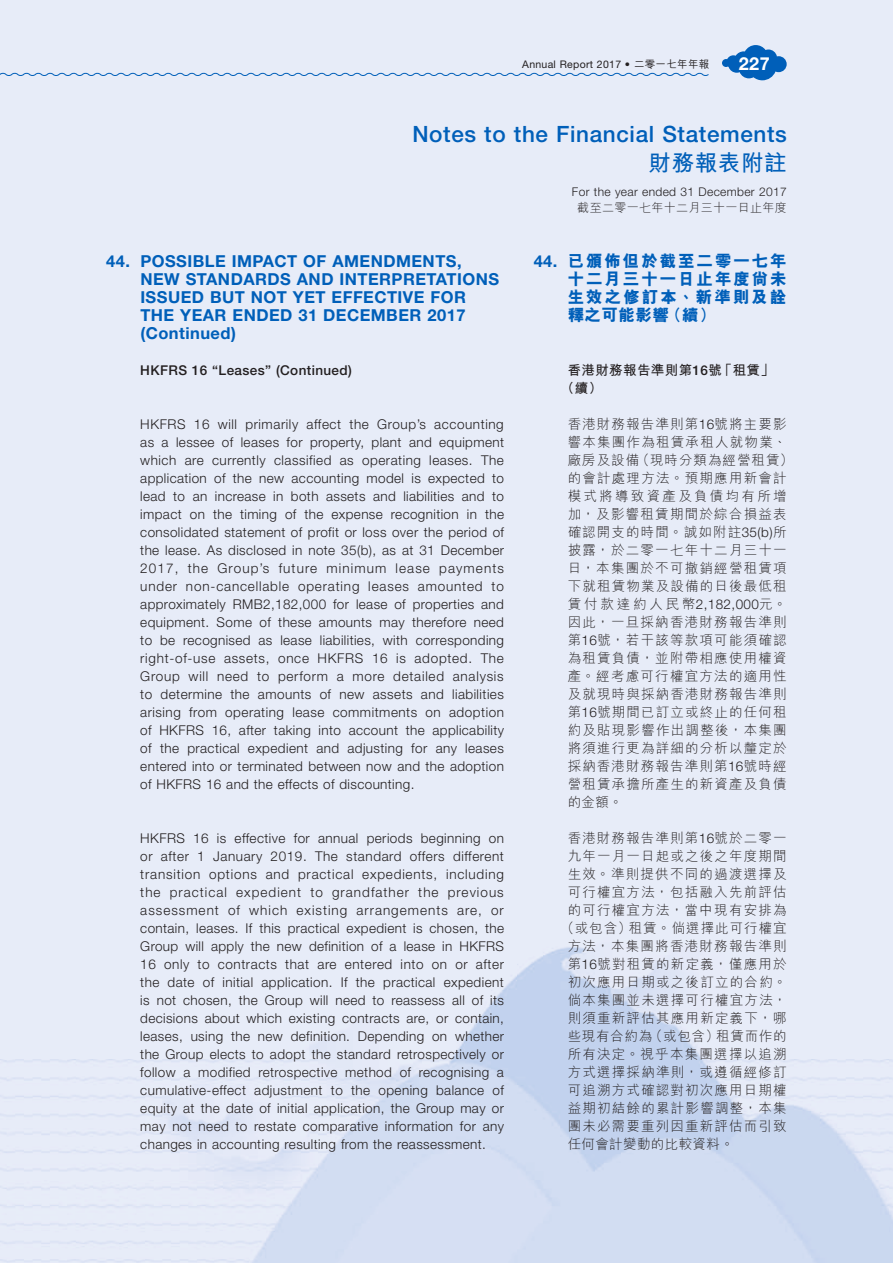
<style>
.page{position:relative;width:893px;height:1263px;background:#fff}
.page>*{position:absolute;margin:0;border:0;box-sizing:border-box;transform-origin:0 0}
.t1{font:500 22.5px "Helvetica Neue LT Std";letter-spacing:.03em;color:#005fb9}
.t2{font:700 22.5px "M Hei HK";letter-spacing:.03em;color:#005fb9}
.t3{font:700 18px "Helvetica Neue LT Std";color:#fff}
.t4{font:700 16.5px/18px "Helvetica Neue LT Std";letter-spacing:.03em;color:#005fb9}
.t5{font:800 16.5px/18px "M Hei HK";letter-spacing:.115em;color:#005fb9;text-align:justify}
.t6{font:300 13.5px/18px "Helvetica Neue LT Std";letter-spacing:.03em;color:#231f20;text-align:justify}
.t7{font:300 13.5px/18px "M Hei HK";letter-spacing:.09em;color:#231f20}
.t8{font:500 13.5px "Helvetica Neue LT Std";letter-spacing:.03em;color:#231f20}
.t9{font:700 13.5px/18px "M Hei HK";letter-spacing:.03em;color:#231f20}
.t10{font:300 13.5px "M Hei HK";letter-spacing:.055em;color:#231f20}
.t11{font:300 13.5px "M Hei HK";letter-spacing:.03em;color:#231f20}
.t12{font:300 12px "Helvetica Neue LT Std";letter-spacing:.03em;color:#231f20}
.t13{font:300 12px "M Hei HK";letter-spacing:.03em;color:#231f20}
.t14{font:10.5px "Helvetica Neue LT Std";letter-spacing:.03em;color:#231f20}
.s1{font-family:"M Hei HK";font-weight:500}
.s2{font-family:"Helvetica Neue LT Std";font-weight:700}
.s3{font-family:"Helvetica Neue LT Std";font-weight:500}
.s4{font-family:"Helvetica Neue LT Std"}
</style>
<div class="page">
<svg style="left:722px;top:45px;width:65px;height:35px;background:#5593d0"></svg>
<svg style="left:0;top:72px;width:710px;height:5px;background:#b4cce9"></svg>
<p class="t14" style="left:522px;top:58px;width:189px">Annual Report 2017 • <span class="s1">二零一七年年報</span></p>
<h2 class="t3" style="left:739px;top:52px;width:33px">227</h2>
<h1 class="t1" style="left:412px;top:121px;width:376px">Notes to the Financial Statements</h1>
<h1 class="t2" style="left:648px;top:146px;width:140px">財務報表附註</h1>
<p class="t12" style="left:572px;top:184px;width:216px">For the year ended 31 December 2017</p>
<p class="t13" style="left:577px;top:199px;width:211px">截至二零一七年十二月三十一日止年度</p>
<p class="t4" style="left:140px;top:252px;width:360px;text-indent:-34px">44. POSSIBLE IMPACT OF AMENDMENTS,<br>NEW STANDARDS AND INTERPRETATIONS<br>ISSUED BUT NOT YET EFFECTIVE FOR<br>THE YEAR ENDED 31 DECEMBER 2017 (Continued)</p>
<p class="t8" style="left:140px;top:362px;width:213px">HKFRS 16 “Leases” (Continued)</p>
<p class="t6" style="left:140px;top:415px;width:365px">HKFRS 16 will primarily affect the Group’s accounting as a lessee of leases for property, plant and equipment which are currently classified as operating leases. The application of the new accounting model is expected to lead to an increase in both assets and liabilities and to impact on the timing of the expense recognition in the consolidated statement of profit or loss over the period of the lease. As disclosed in note 35(b), as at 31 December 2017, the Group’s future minimum lease payments under non-cancellable operating leases amounted to approximately RMB2,182,000 for lease of properties and equipment. Some of these amounts may therefore need to be recognised as lease liabilities, with corresponding right-of-use assets, once HKFRS 16 is adopted. The Group will need to perform a more detailed analysis to determine the amounts of new assets and liabilities arising from operating lease commitments on adoption of HKFRS 16, after taking into account the applicability of the practical expedient and adjusting for any leases entered into or terminated between now and the adoption of HKFRS 16 and the effects of discounting.</p>
<p class="t6" style="left:140px;top:829px;width:365px">HKFRS 16 is effective for annual periods beginning on or after 1 January 2019. The standard offers different transition options and practical expedients, including the practical expedient to grandfather the previous assessment of which existing arrangements are, or contain, leases. If this practical expedient is chosen, the Group will apply the new definition of a lease in HKFRS 16 only to contracts that are entered into on or after the date of initial application. If the practical expedient is not chosen, the Group will need to reassess all of its decisions about which existing contracts are, or contain, leases, using the new definition. Depending on whether the Group elects to adopt the standard retrospectively or follow a modified retrospective method of recognising a cumulative-effect adjustment to the opening balance of equity at the date of initial application, the Group may or may not need to restate comparative information for any changes in accounting resulting from the reassessment.</p>
<p class="t5" style="left:568px;top:252px;width:221px;text-indent:-34px"><span class="s2">44.</span> 已頒佈但於截至二零一七年十二月三十一日止年度尚未生效之修訂本、新準則及詮釋之可能影響（續）</p>
<p class="t9" style="left:561px;top:360px;width:215px;text-indent:7px">香港財務報告準則第<span class="s3">16</span>號「租賃」（續）</p>
<p class="t7" style="left:568px;top:414px;width:227px">香港財務報告準則第<span class="s4">16</span>號將主要影響本集團作為租賃承租人就物業、廠房及設備（現時分類為經營租賃）的會計處理方法。預期應用新會計模式將導致資產及負債均有所增加，及影響租賃期間於綜合損益表確認開支的時間。誠如附註<span class="s4">35(b)</span>所披露，於二零一七年十二月三十一日，本集團於不可撤銷經營租賃項下就租賃物業及設備的日後最低租賃付款達約人民幣<span class="s4">2,182,000</span>元。因此，一旦採納香港財務報告準則第<span class="s4">16</span>號，若干該等款項可能須確認為租賃負債，並附帶相應使用權資產。經考慮可行權宜方法的適用性及就現時與採納香港財務報告準則第<span class="s4">16</span>號期間已訂立或終止的任何租約及貼現影響作出調整後，本集團將須進行更為詳細的分析以釐定於採納香港財務報告準則第<span class="s4">16</span>號時經營租賃承擔所產生的新資產及負債的金額。</p>
<p class="t7" style="left:568px;top:828px;width:220px">香港財務報告準則第<span class="s4">16</span>號於二零一</p>
<p class="t7" style="left:568px;top:846px;width:220px">九年一月一日起或之後之年度期間</p>
<p class="t7" style="left:568px;top:864px;width:221px">生效。準則提供不同的過渡選擇及</p>
<p class="t7" style="left:568px;top:882px;width:221px">可行權宜方法，包括融入先前評估</p>
<p class="t7" style="left:568px;top:900px;width:221px">的可行權宜方法，當中現有安排為</p>
<p class="t7" style="left:561px;top:918px;width:227px">（或包含）租賃。倘選擇此可行權宜</p>
<p class="t7" style="left:568px;top:936px;width:221px">方法，本集團將香港財務報告準則</p>
<p class="t7" style="left:568px;top:954px;width:221px">第<span class="s4">16</span>號對租賃的新定義，僅應用於</p>
<p class="t7" style="left:568px;top:972px;width:221px">初次應用日期或之後訂立的合約。</p>
<p class="t7" style="left:568px;top:990px;width:221px">倘本集團並未選擇可行權宜方法，</p>
<p class="t7" style="left:568px;top:1008px;width:221px">則須重新評估其應用新定義下，哪</p>
<p class="t10" style="left:568px;top:1026px;width:220px">些現有合約為（或包含）租賃而作的</p>
<p class="t7" style="left:568px;top:1044px;width:221px">所有決定。視乎本集團選擇以追溯</p>
<p class="t7" style="left:568px;top:1062px;width:221px">方式選擇採納準則，或遵循經修訂</p>
<p class="t7" style="left:568px;top:1080px;width:220px">可追溯方式確認對初次應用日期權</p>
<p class="t7" style="left:568px;top:1098px;width:221px">益期初結餘的累計影響調整，本集</p>
<p class="t7" style="left:568px;top:1116px;width:220px">團未必需要重列因重新評估而引致</p>
<p class="t11" style="left:568px;top:1134px;width:168px">任何會計變動的比較資料。</p>
</div>
